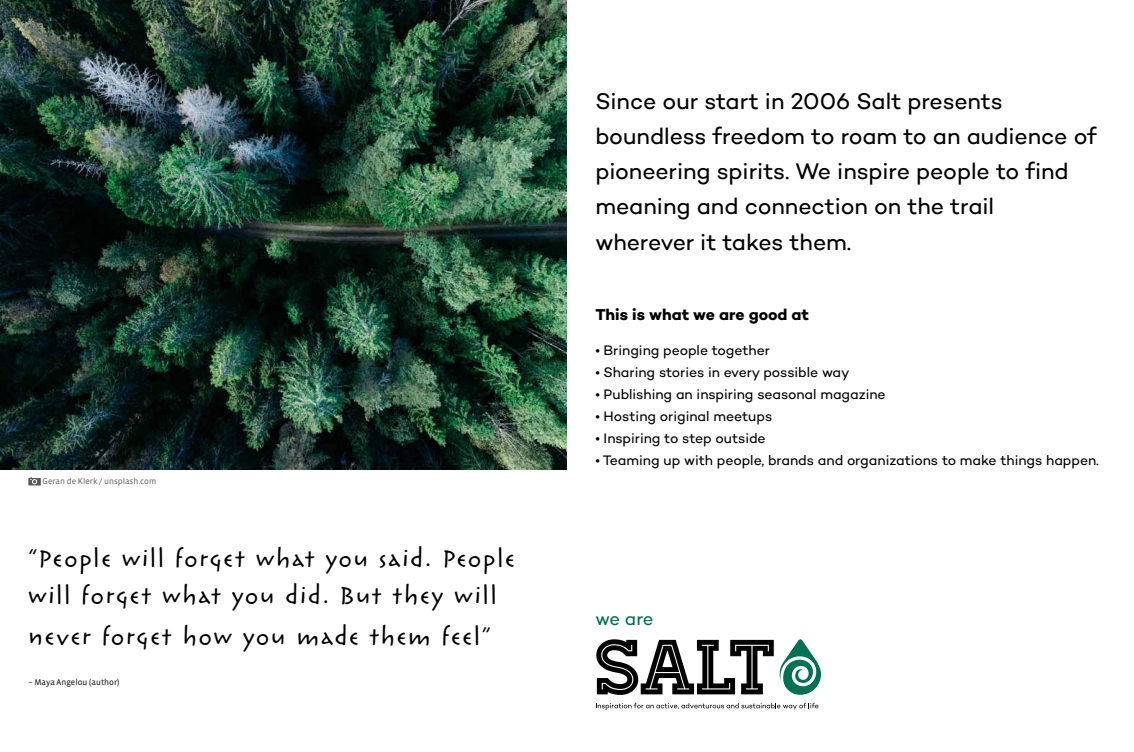
<style>
.page{position:relative;width:1134px;height:752px;background:#fff}
.page>*{position:absolute;margin:0;border:0;box-sizing:border-box;transform-origin:0 0}
.t1{font:31px/37.2px "Reliq MM Os F 410 450";letter-spacing:.07em;color:#000}
.t2{font:23px/35px "Campton";letter-spacing:-.005em;color:#000}
.t3{font:18.5px "Campton";color:#007254}
.t4{font:700 16px "Campton";color:#000}
.t5{font:14px "Campton";letter-spacing:-.005em;color:#000}
.t6{font:8.5px "Vista Sans";color:#58595b}
.t7{font:8.5px "Vista Sans";color:#000}
</style>
<div class="page">
<svg style="left:28px;top:477px;width:13px;height:8px"></svg>
<img style="left:0;top:0;width:567px;height:469px">
<svg style="left:780px;top:639px;width:41px;height:55px"></svg>
<svg style="left:596px;top:639px;width:178px;height:55px"></svg>
<svg style="left:596px;top:702px;width:222px;height:7px"></svg>
<p class="t6" style="left:43px;top:476px;width:115px">Geran de Klerk / unsplash.com</p>
<h1 class="t1" style="left:28px;top:539px;width:488px">“People will forget what you said. People will forget what you did. But they will</h1>
<h1 class="t1" style="left:28px;top:617px;width:464px">never forget how you made them feel”</h1>
<p class="t7" style="left:28px;top:677px;width:93px">– Maya Angelou (author)</p>
<h2 class="t2" style="left:595px;top:83px;width:503px">Since our start in 2006 Salt presents boundless freedom to roam to an audience of pioneering spirits. We inspire people to find meaning and connection on the trail wherever it takes them.</h2>
<p class="t4" style="left:595px;top:304px;width:215px">This is what we are good at</p>
<p class="t5" style="left:595px;top:341px;width:176px">• Bringing people together</p>
<p class="t5" style="left:595px;top:363px;width:256px">• Sharing stories in every possible way</p>
<p class="t5" style="left:595px;top:385px;width:292px">• Publishing an inspiring seasonal magazine</p>
<p class="t5" style="left:595px;top:407px;width:178px">• Hosting original meetups</p>
<p class="t5" style="left:595px;top:429px;width:172px">• Inspiring to step outside</p>
<p class="t5" style="left:595px;top:451px;width:505px">• Teaming up with people, brands and organizations to make things happen.</p>
<h3 class="t3" style="left:595px;top:606px;width:60px">we are</h3>
</div>
